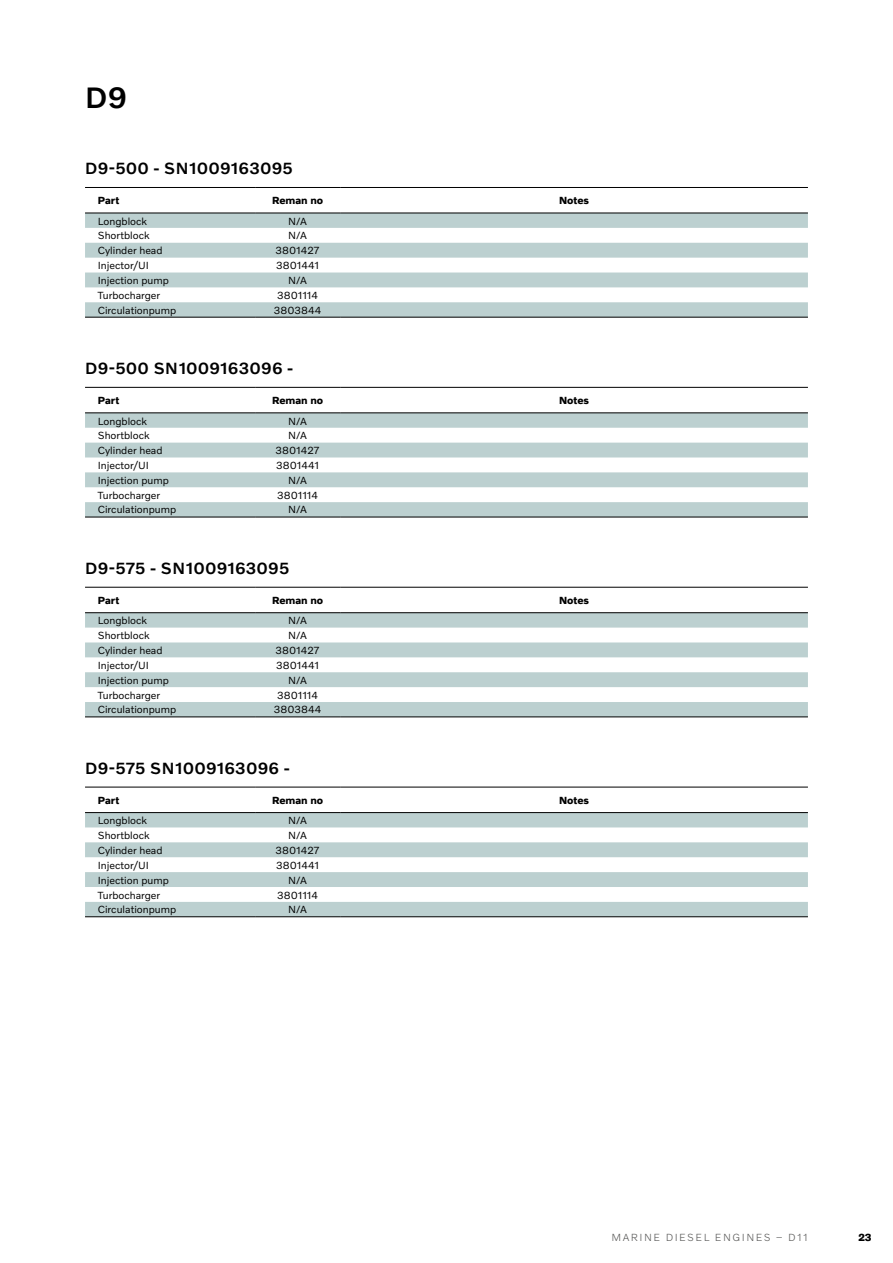
<style>
.page{position:relative;width:893px;height:1263px;background:#fff}
.page>*{position:absolute;margin:0;border:0;box-sizing:border-box;transform-origin:0 0}
.t1{font:500 30px "Volvo Novum";color:#000}
.t2{font:500 16.5px "Volvo Novum";letter-spacing:.01em;color:#000}
.t3{font:10.5px "Volvo Novum";color:#000}
.t4{font:700 10.5px "Volvo Novum";color:#000}
.t5{font:300 10.5px "Volvo Novum";letter-spacing:.14em;color:#575756}
</style>
<div class="page">
<svg style="left:85px;top:214px;width:723px;height:103px;fill:#bcd0d0"></svg>
<hr style="left:85px;top:187px;width:170px;height:1px;background:#000">
<hr style="left:255px;top:187px;width:85px;height:1px;background:#000">
<hr style="left:340px;top:187px;width:468px;height:1px;background:#000">
<hr style="left:85px;top:213px;width:170px;height:1px;background:#000">
<hr style="left:255px;top:213px;width:85px;height:1px;background:#000">
<hr style="left:340px;top:213px;width:468px;height:1px;background:#000">
<hr style="left:85px;top:317px;width:170px;height:1px;background:#000">
<hr style="left:255px;top:317px;width:85px;height:1px;background:#000">
<hr style="left:340px;top:317px;width:468px;height:1px;background:#000">
<svg style="left:85px;top:413px;width:723px;height:104px;fill:#bcd0d0"></svg>
<hr style="left:85px;top:387px;width:170px;height:1px;background:#000">
<hr style="left:255px;top:387px;width:85px;height:1px;background:#000">
<hr style="left:340px;top:387px;width:468px;height:1px;background:#000">
<hr style="left:85px;top:412px;width:170px;height:1px;background:#000">
<hr style="left:255px;top:412px;width:85px;height:1px;background:#000">
<hr style="left:340px;top:412px;width:468px;height:1px;background:#000">
<hr style="left:85px;top:517px;width:170px;height:1px;background:#000">
<hr style="left:255px;top:517px;width:85px;height:1px;background:#000">
<hr style="left:340px;top:517px;width:468px;height:1px;background:#000">
<svg style="left:85px;top:613px;width:723px;height:103px;fill:#bcd0d0"></svg>
<hr style="left:85px;top:587px;width:170px;height:1px;background:#000">
<hr style="left:255px;top:587px;width:85px;height:1px;background:#000">
<hr style="left:340px;top:587px;width:468px;height:1px;background:#000">
<hr style="left:85px;top:612px;width:170px;height:1px;background:#000">
<hr style="left:255px;top:612px;width:85px;height:1px;background:#000">
<hr style="left:340px;top:612px;width:468px;height:1px;background:#000">
<hr style="left:85px;top:716px;width:170px;height:1px;background:#000">
<hr style="left:255px;top:716px;width:85px;height:1px;background:#000">
<hr style="left:340px;top:716px;width:468px;height:1px;background:#000">
<svg style="left:85px;top:813px;width:723px;height:103px;fill:#bcd0d0"></svg>
<hr style="left:85px;top:787px;width:170px;height:1px;background:#000">
<hr style="left:255px;top:787px;width:85px;height:1px;background:#000">
<hr style="left:340px;top:787px;width:468px;height:1px;background:#000">
<hr style="left:85px;top:812px;width:170px;height:1px;background:#000">
<hr style="left:255px;top:812px;width:85px;height:1px;background:#000">
<hr style="left:340px;top:812px;width:468px;height:1px;background:#000">
<hr style="left:85px;top:916px;width:170px;height:1px;background:#000">
<hr style="left:255px;top:916px;width:85px;height:1px;background:#000">
<hr style="left:340px;top:916px;width:468px;height:1px;background:#000">
<h1 class="t1" style="left:85px;top:79px;width:44px">D9</h1>
<h2 class="t2" style="left:85px;top:158px;width:209px">D9-500 - SN1009163095</h2>
<p class="t4" style="left:98px;top:194px;width:23px">Part</p>
<p class="t4" style="left:272px;top:194px;width:53px">Reman no</p>
<p class="t4" style="left:559px;top:194px;width:32px">Notes</p>
<p class="t3" style="left:98px;top:214px;width:51px">Longblock</p>
<p class="t3" style="left:288px;top:214px;width:20px">N/A</p>
<p class="t3" style="left:98px;top:229px;width:53px">Shortblock</p>
<p class="t3" style="left:288px;top:229px;width:20px">N/A</p>
<p class="t3" style="left:98px;top:244px;width:66px">Cylinder head</p>
<p class="t3" style="left:275px;top:244px;width:46px">3801427</p>
<p class="t3" style="left:98px;top:259px;width:53px">Injector/UI</p>
<p class="t3" style="left:276px;top:259px;width:44px">3801441</p>
<p class="t3" style="left:98px;top:274px;width:73px">Injection pump</p>
<p class="t3" style="left:288px;top:274px;width:20px">N/A</p>
<p class="t3" style="left:98px;top:289px;width:64px">Turbocharger</p>
<p class="t3" style="left:277px;top:289px;width:43px">3801114</p>
<p class="t3" style="left:98px;top:303px;width:80px">Circulationpump</p>
<p class="t3" style="left:274px;top:303px;width:49px">3803844</p>
<h2 class="t2" style="left:85px;top:358px;width:210px">D9-500 SN1009163096 -</h2>
<p class="t4" style="left:98px;top:394px;width:23px">Part</p>
<p class="t4" style="left:272px;top:394px;width:53px">Reman no</p>
<p class="t4" style="left:559px;top:394px;width:32px">Notes</p>
<p class="t3" style="left:98px;top:414px;width:51px">Longblock</p>
<p class="t3" style="left:288px;top:414px;width:20px">N/A</p>
<p class="t3" style="left:98px;top:429px;width:53px">Shortblock</p>
<p class="t3" style="left:288px;top:429px;width:20px">N/A</p>
<p class="t3" style="left:98px;top:444px;width:66px">Cylinder head</p>
<p class="t3" style="left:275px;top:444px;width:46px">3801427</p>
<p class="t3" style="left:98px;top:459px;width:53px">Injector/UI</p>
<p class="t3" style="left:276px;top:459px;width:44px">3801441</p>
<p class="t3" style="left:98px;top:474px;width:73px">Injection pump</p>
<p class="t3" style="left:288px;top:474px;width:20px">N/A</p>
<p class="t3" style="left:98px;top:488px;width:64px">Turbocharger</p>
<p class="t3" style="left:277px;top:488px;width:43px">3801114</p>
<p class="t3" style="left:98px;top:503px;width:80px">Circulationpump</p>
<p class="t3" style="left:288px;top:503px;width:20px">N/A</p>
<h2 class="t2" style="left:85px;top:558px;width:206px">D9-575 - SN1009163095</h2>
<p class="t4" style="left:98px;top:594px;width:23px">Part</p>
<p class="t4" style="left:272px;top:594px;width:53px">Reman no</p>
<p class="t4" style="left:559px;top:594px;width:32px">Notes</p>
<p class="t3" style="left:98px;top:614px;width:51px">Longblock</p>
<p class="t3" style="left:288px;top:614px;width:20px">N/A</p>
<p class="t3" style="left:98px;top:629px;width:53px">Shortblock</p>
<p class="t3" style="left:288px;top:629px;width:20px">N/A</p>
<p class="t3" style="left:98px;top:644px;width:66px">Cylinder head</p>
<p class="t3" style="left:275px;top:644px;width:46px">3801427</p>
<p class="t3" style="left:98px;top:659px;width:53px">Injector/UI</p>
<p class="t3" style="left:276px;top:659px;width:44px">3801441</p>
<p class="t3" style="left:98px;top:673px;width:73px">Injection pump</p>
<p class="t3" style="left:288px;top:673px;width:20px">N/A</p>
<p class="t3" style="left:98px;top:688px;width:64px">Turbocharger</p>
<p class="t3" style="left:277px;top:688px;width:43px">3801114</p>
<p class="t3" style="left:98px;top:703px;width:80px">Circulationpump</p>
<p class="t3" style="left:274px;top:703px;width:49px">3803844</p>
<h2 class="t2" style="left:85px;top:758px;width:206px">D9-575 SN1009163096 -</h2>
<p class="t4" style="left:98px;top:794px;width:23px">Part</p>
<p class="t4" style="left:272px;top:794px;width:53px">Reman no</p>
<p class="t4" style="left:559px;top:794px;width:32px">Notes</p>
<p class="t3" style="left:98px;top:814px;width:51px">Longblock</p>
<p class="t3" style="left:288px;top:814px;width:20px">N/A</p>
<p class="t3" style="left:98px;top:829px;width:53px">Shortblock</p>
<p class="t3" style="left:288px;top:829px;width:20px">N/A</p>
<p class="t3" style="left:98px;top:843px;width:66px">Cylinder head</p>
<p class="t3" style="left:275px;top:843px;width:46px">3801427</p>
<p class="t3" style="left:98px;top:858px;width:53px">Injector/UI</p>
<p class="t3" style="left:276px;top:858px;width:44px">3801441</p>
<p class="t3" style="left:98px;top:873px;width:73px">Injection pump</p>
<p class="t3" style="left:288px;top:873px;width:20px">N/A</p>
<p class="t3" style="left:98px;top:888px;width:64px">Turbocharger</p>
<p class="t3" style="left:277px;top:888px;width:43px">3801114</p>
<p class="t3" style="left:98px;top:903px;width:80px">Circulationpump</p>
<p class="t3" style="left:288px;top:903px;width:20px">N/A</p>
<p class="t5" style="left:611px;top:1231px;width:198px">MARINE DIESEL ENGINES – D11</p>
<p class="t4" style="left:858px;top:1231px;width:15px">23</p>
</div>
